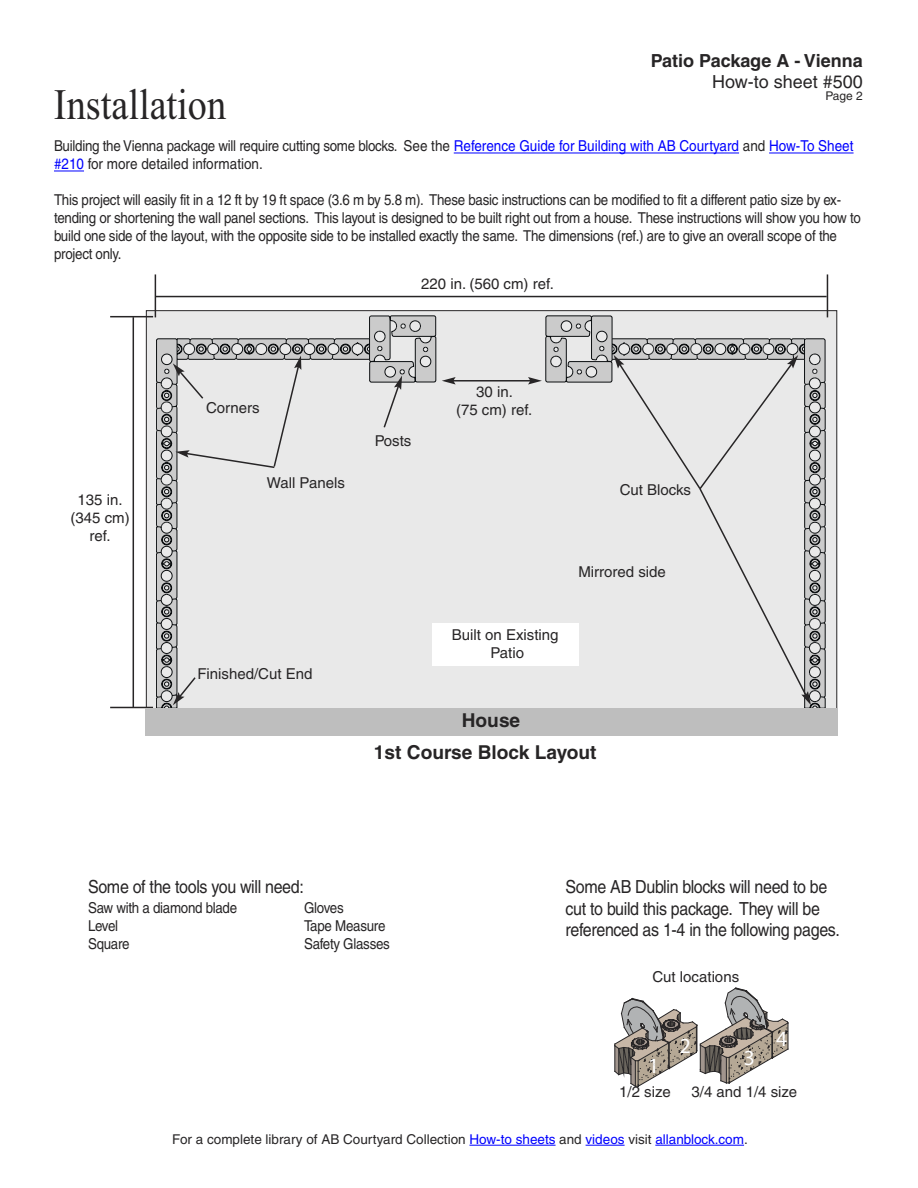
<style>
.page{position:relative;width:918px;height:1188px;background:#fff}
.page>*{position:absolute;margin:0;border:0;box-sizing:border-box;transform-origin:0 0}
.t1{font:43.5px "Times New Roman";color:#272526;scale:.88 1}
.t2{font:21.6px "Myriad Pro";color:#fefefe}
.t3{font:700 19.2px "Helvetica";color:#272526}
.t4{font:18px/21.6px "Helvetica";letter-spacing:-.02em;color:#272526;scale:.89 1}
.t5{font:700 18px "Helvetica";color:#272526}
.t6{font:18px "Helvetica";color:#272526}
.t7{font:15px/18px "Helvetica";letter-spacing:-.02em;color:#272526;scale:.89 1}
.t8{font:15px/18px "Helvetica";color:#272526;scale:.89 1}
.t9{font:15px/18px "Helvetica";color:#272526;text-align:center}
.t10{font:15px "Helvetica";letter-spacing:-.02em;color:#272526}
.t11{font:13.5px "Helvetica";color:#272526}
.t12{font:12px "Helvetica";color:#272526}
.s1{color:#00f}
</style>
<div class="page">
<hr style="left:454px;top:153px;width:285px;height:1px;background:#00f">
<hr style="left:769px;top:153px;width:85px;height:1px;background:#00f">
<hr style="left:54px;top:171px;width:30px;height:1px;background:#00f">
<div style="left:146px;top:311px;width:691px;height:419px;background:#e9e9e9"></div>
<hr style="left:110px;top:316px;width:43px;height:1px;background:#272526">
<hr style="left:110px;top:707px;width:43px;height:1px;background:#272526">
<hr style="left:133px;top:317px;width:1px;height:390px;background:#272526">
<hr style="left:827px;top:274px;width:1px;height:43px;background:#272526">
<hr style="left:155px;top:274px;width:1px;height:43px;background:#272526">
<hr style="left:155px;top:296px;width:672px;height:1px;background:#272526">
<svg style="left:156px;top:315px;width:670px;height:394px"></svg>
<hr style="left:469px;top:1145px;width:87px;height:1px;background:#00f">
<hr style="left:586px;top:1145px;width:39px;height:1px;background:#00f">
<hr style="left:655px;top:1145px;width:89px;height:1px;background:#00f">
<div style="left:145px;top:709px;width:692px;height:27px;background:#bebebe"></div>
<svg style="left:615px;top:988px;width:174px;height:99px"></svg>
<p class="t5" style="left:651px;top:54px;width:214px">Patio Package A - Vienna</p>
<p class="t12" style="left:825px;top:91px;width:39px">Page 2</p>
<p class="t6" style="left:712px;top:75px;width:152px">How-to sheet #500</p>
<h1 class="t1" style="left:54px;top:78px;width:197px">Installation</h1>
<p class="t8" style="left:54px;top:139px;width:900px">Building the Vienna package will require cutting some blocks. See the <span class="s1">Reference Guide for Building with AB Courtyard</span> and <span class="s1">How-To Sheet #210</span> for more detailed information.</p>
<p class="t7" style="left:54px;top:193px;width:908px">This project will easily fit in a 12 ft by 19 ft space (3.6 m by 5.8 m). These basic instructions can be modified to fit a different patio size by ex&shy;tending or shortening the wall panel sections. This layout is designed to be built right out from a house. These instructions will show you how to build one side of the layout, with the opposite side to be installed exactly the same. The dimensions (ref.) are to give an overall scope of the project only.</p>
<p class="t9" style="left:71px;top:492px;width:61px">135 in. (345 cm) ref.</p>
<p class="t9" style="left:421px;top:276px;width:134px">220 in. (560 cm) ref.</p>
<p class="t9" style="left:206px;top:400px;width:55px">Corners</p>
<p class="t9" style="left:267px;top:475px;width:79px">Wall Panels</p>
<p class="t9" style="left:197px;top:667px;width:117px">Finished/Cut End</p>
<p class="t10" style="left:375px;top:435px;width:38px">Posts</p>
<p class="t9" style="left:456px;top:385px;width:78px">30 in.<br>(75 cm) ref.</p>
<p class="t9" style="left:620px;top:483px;width:73px">Cut Blocks</p>
<p class="t9" style="left:452px;top:627px;width:108px">Built on Existing<br>Patio</p>
<p class="t9" style="left:578px;top:564px;width:89px">Mirrored side</p>
<p class="t3" style="left:462px;top:713px;width:60px">House</p>
<p class="t3" style="left:374px;top:745px;width:224px">1st Course Block Layout</p>
<p class="t4" style="left:88px;top:878px;width:244px">Some of the tools you will need:</p>
<p class="t7" style="left:88px;top:900px;width:169px">Saw with a diamond blade</p>
<p class="t7" style="left:304px;top:900px;width:46px">Gloves</p>
<p class="t7" style="left:88px;top:918px;width:35px">Level</p>
<p class="t7" style="left:304px;top:918px;width:93px">Tape Measure</p>
<p class="t7" style="left:88px;top:936px;width:48px">Square</p>
<p class="t7" style="left:304px;top:936px;width:98px">Safety Glasses</p>
<p class="t4" style="left:566px;top:878px;width:310px">Some AB Dublin blocks will need to be cut to build this package. They will be referenced as 1-4 in the following pages.</p>
<p class="t9" style="left:652px;top:970px;width:88px">Cut locations</p>
<h2 class="t2" style="left:648px;top:1058px;width:13px">1</h2>
<h2 class="t2" style="left:680px;top:1038px;width:13px">2</h2>
<h2 class="t2" style="left:744px;top:1049px;width:13px">3</h2>
<h2 class="t2" style="left:776px;top:1031px;width:13px">4</h2>
<p class="t10" style="left:619px;top:1086px;width:53px">1/2 size</p>
<p class="t10" style="left:692px;top:1086px;width:107px">3/4 and 1/4 size</p>
<p class="t11" style="left:172px;top:1134px;width:577px">For a complete library of AB Courtyard Collection <span class="s1">How-to sheets</span> and <span class="s1">videos</span> visit <span class="s1">allanblock.com</span>.</p>
</div>
